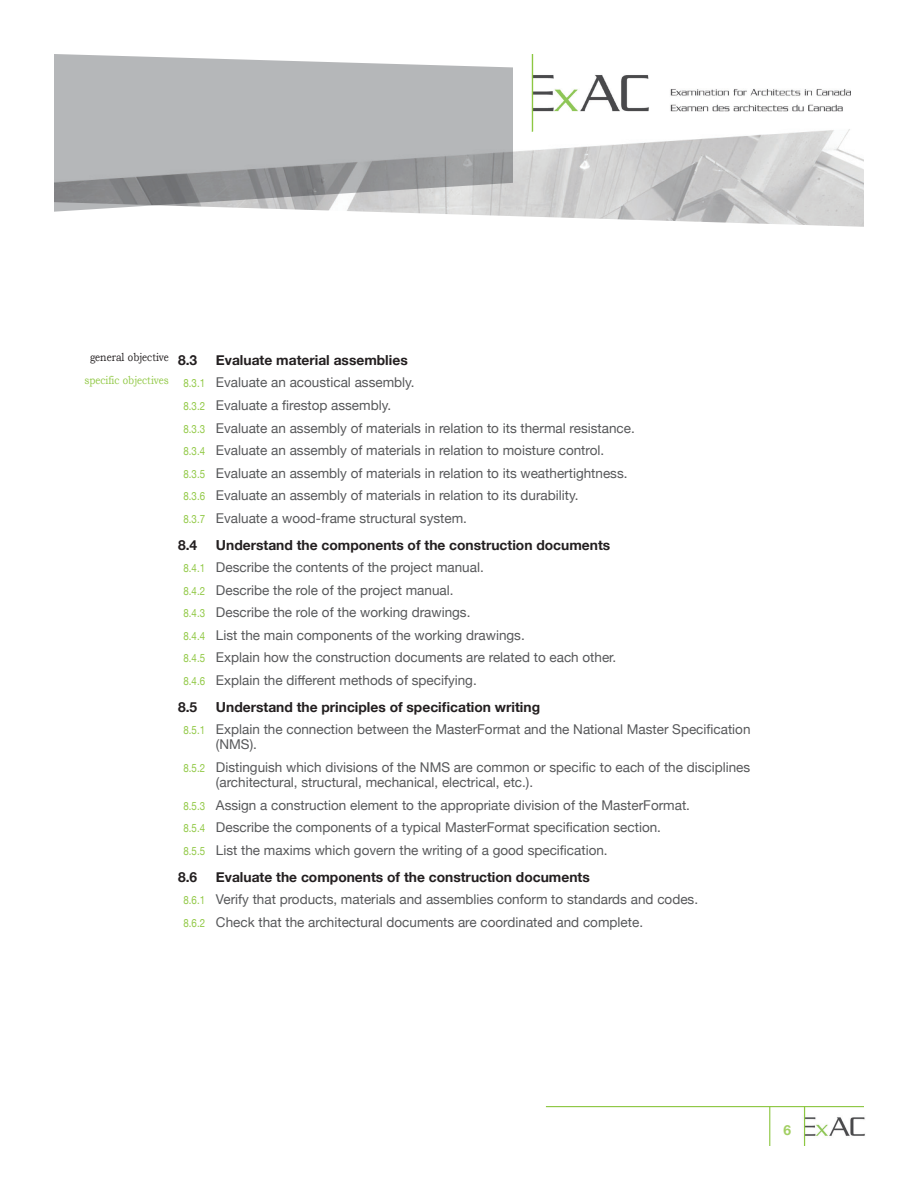
<style>
.page{position:relative;width:918px;height:1188px;background:#fff}
.page>*{position:absolute;margin:0;border:0;box-sizing:border-box;transform-origin:0 0}
.sous_titres{font:700 13.8px "Helvetica Neue";color:#231f20}
.t1{font:700 13.8px "Helvetica Neue";color:#a2cf62}
.sous_points{font:13.5px/15px "Helvetica Neue";color:#57585a}
.t2{font:11.4px "Bookman Old Style";color:#92c947;scale:.85 1}
.t3{font:11.4px "Bookman Old Style";color:#231f20;scale:.85 1}
.s1{font-size:11.4px;color:#92c947}
</style>
<div class="page">
<img style="left:799px;top:1107px;width:66px;height:39px">
<img style="left:386px;top:90px;width:478px;height:137px">
<img style="left:523px;top:54px;width:327px;height:78px">
<svg style="left:54px;top:54px;width:459px;height:158px;background:#b4b5b7"></svg>
<hr style="left:804px;top:1106px;width:1px;height:40px;background:#8bc63e">
<hr style="left:769px;top:1106px;width:1px;height:40px;background:#8bc63e">
<hr style="left:546px;top:1106px;width:318px;height:1px;background:#8bc63e">
<hr style="left:532px;top:54px;width:1px;height:78px;background:#8bc63e">
<p class="t3" style="left:90px;top:351px;width:94px">general objective</p>
<p class="t2" style="left:84px;top:373px;width:101px">specific objectives</p>
<p class="sous_titres" style="left:178px;top:349px;width:21px">8.3</p>
<p class="sous_titres" style="left:216px;top:349px;width:193px">Evaluate material assemblies</p>
<p class="sous_points" style="left:184px;top:376px;width:233px"><span class="s1">8.3.1</span> Evaluate an acoustical assembly.</p>
<p class="sous_points" style="left:184px;top:398px;width:209px"><span class="s1">8.3.2</span> Evaluate a firestop assembly.</p>
<p class="sous_points" style="left:184px;top:421px;width:453px"><span class="s1">8.3.3</span> Evaluate an assembly of materials in relation to its thermal resistance.</p>
<p class="sous_points" style="left:184px;top:444px;width:422px"><span class="s1">8.3.4</span> Evaluate an assembly of materials in relation to moisture control.</p>
<p class="sous_points" style="left:184px;top:466px;width:445px"><span class="s1">8.3.5</span> Evaluate an assembly of materials in relation to its weathertightness.</p>
<p class="sous_points" style="left:184px;top:489px;width:396px"><span class="s1">8.3.6</span> Evaluate an assembly of materials in relation to its durability.</p>
<p class="sous_points" style="left:184px;top:511px;width:285px"><span class="s1">8.3.7</span> Evaluate a wood-frame structural system.</p>
<p class="sous_titres" style="left:178px;top:534px;width:21px">8.4</p>
<p class="sous_titres" style="left:216px;top:534px;width:396px">Understand the components of the construction documents</p>
<p class="sous_points" style="left:184px;top:561px;width:302px"><span class="s1">8.4.1</span> Describe the contents of the project manual.</p>
<p class="sous_points" style="left:184px;top:583px;width:271px"><span class="s1">8.4.2</span> Describe the role of the project manual.</p>
<p class="sous_points" style="left:184px;top:606px;width:288px"><span class="s1">8.4.3</span> Describe the role of the working drawings.</p>
<p class="sous_points" style="left:184px;top:628px;width:343px"><span class="s1">8.4.4</span> List the main components of the working drawings.</p>
<p class="sous_points" style="left:184px;top:651px;width:434px"><span class="s1">8.4.5</span> Explain how the construction documents are related to each other.</p>
<p class="sous_points" style="left:184px;top:674px;width:295px"><span class="s1">8.4.6</span> Explain the different methods of specifying.</p>
<p class="sous_titres" style="left:178px;top:696px;width:21px">8.5</p>
<p class="sous_titres" style="left:216px;top:696px;width:326px">Understand the principles of specification writing</p>
<p class="sous_points" style="left:216px;top:723px;width:536px;text-indent:-32px"><span class="s1">8.5.1</span> Explain the connection between the MasterFormat and the National Master Specification (NMS).</p>
<p class="sous_points" style="left:216px;top:761px;width:536px;text-indent:-32px"><span class="s1">8.5.2</span> Distinguish which divisions of the NMS are common or specific to each of the disciplines (architectural, structural, mechanical, electrical, etc.).</p>
<p class="sous_points" style="left:184px;top:798px;width:508px"><span class="s1">8.5.3</span> Assign a construction element to the appropriate division of the MasterFormat.</p>
<p class="sous_points" style="left:184px;top:821px;width:479px"><span class="s1">8.5.4</span> Describe the components of a typical MasterFormat specification section.</p>
<p class="sous_points" style="left:184px;top:843px;width:426px"><span class="s1">8.5.5</span> List the maxims which govern the writing of a good specification.</p>
<p class="sous_titres" style="left:178px;top:866px;width:21px">8.6</p>
<p class="sous_titres" style="left:216px;top:866px;width:375px">Evaluate the components of the construction documents</p>
<p class="sous_points" style="left:184px;top:893px;width:516px"><span class="s1">8.6.1</span> Verify that products, materials and assemblies conform to standards and codes.</p>
<p class="sous_points" style="left:184px;top:915px;width:461px"><span class="s1">8.6.2</span> Check that the architectural documents are coordinated and complete.</p>
<p class="t1" style="left:783px;top:1119px;width:9px">6</p>
</div>
